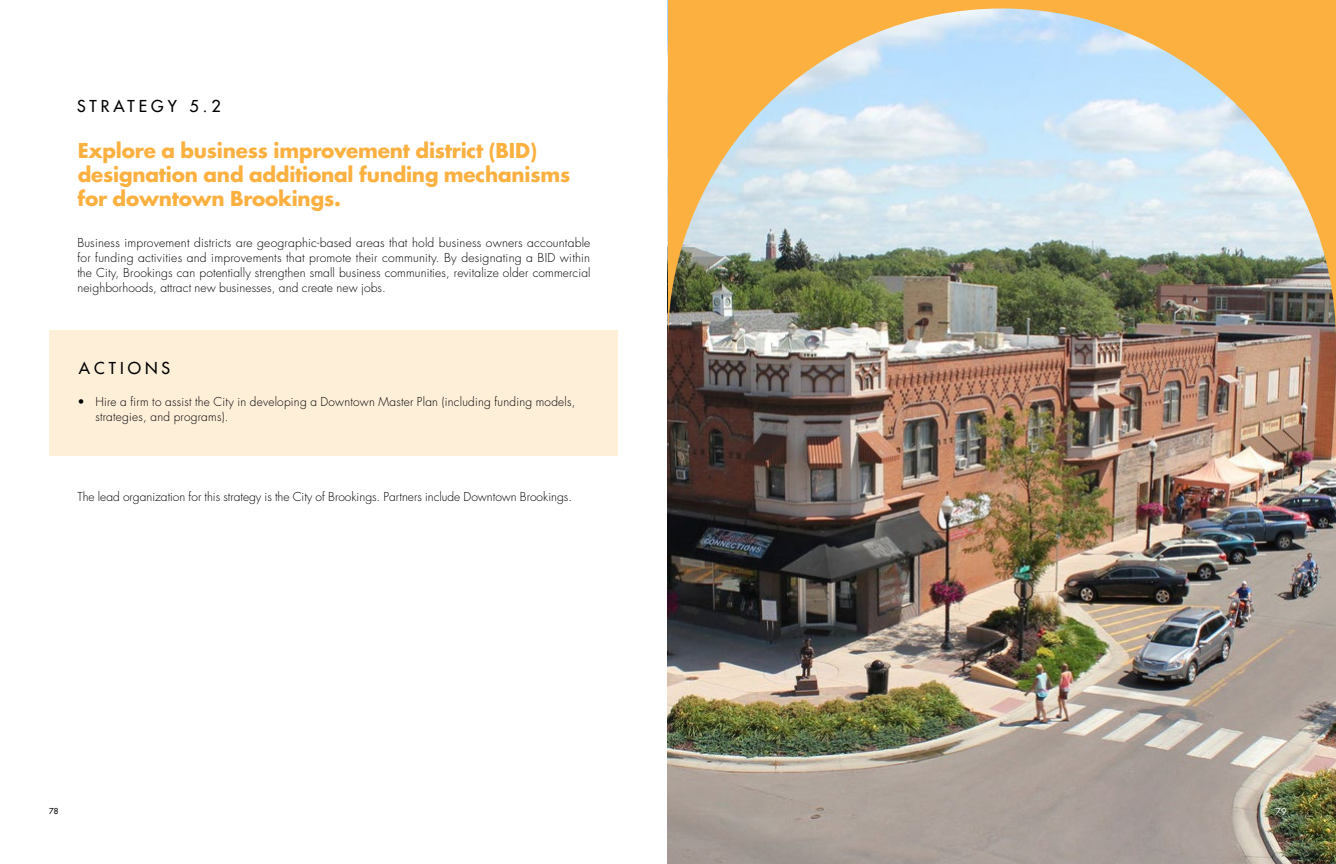
<style>
.page{position:relative;width:1336px;height:864px;background:#fff}
.page>*{position:absolute;margin:0;border:0;box-sizing:border-box;transform-origin:0 0}
.t1{font:700 20px/24px "Futura Std";letter-spacing:-.01em;color:#fbb040}
.t2{font:500 16px "Futura Std";letter-spacing:.25em;color:#000}
.t3{font:300 12px/15px "Futura Std";letter-spacing:.01em;color:#000}
.t4{font:9px "Futura Std";color:#fff}
.t5{font:500 8px "Futura Std";color:#000}
</style>
<div class="page">
<div style="left:50px;top:330px;width:568px;height:126px;background:#feefd9"></div>
<img style="left:668px;top:344px;width:667px;height:520px">
<img style="left:668px;top:0;width:667px;height:344px">
<h2 class="t2" style="left:77px;top:96px;width:145px">STRATEGY 5.2</h2>
<h1 class="t1" style="left:77px;top:138px;width:494px">Explore a business improvement district (BID) designation and additional funding mechanisms for downtown Brookings.</h1>
<p class="t3" style="left:77px;top:235px;width:514px;text-align:justify">Business improvement districts are geographic-based areas that hold business owners accountable for funding activities and improvements that promote their community. By designating a BID within the City, Brookings can potentially strengthen small business communities, revitalize older commercial neighborhoods, attract new businesses, and create new jobs.</p>
<h2 class="t2" style="left:79px;top:359px;width:93px">ACTIONS</h2>
<p class="t3" style="left:95px;top:394px;width:481px;text-indent:-18px">• Hire a firm to assist the City in developing a Downtown Master Plan (including funding models, strategies, and programs).</p>
<p class="t3" style="left:77px;top:489px;width:496px">The lead organization for this strategy is the City of Brookings. Partners include Downtown Brookings.</p>
<p class="t5" style="left:49px;top:806px;width:11px">78</p>
<p class="t4" style="left:1275px;top:805px;width:13px">79</p>
</div>
